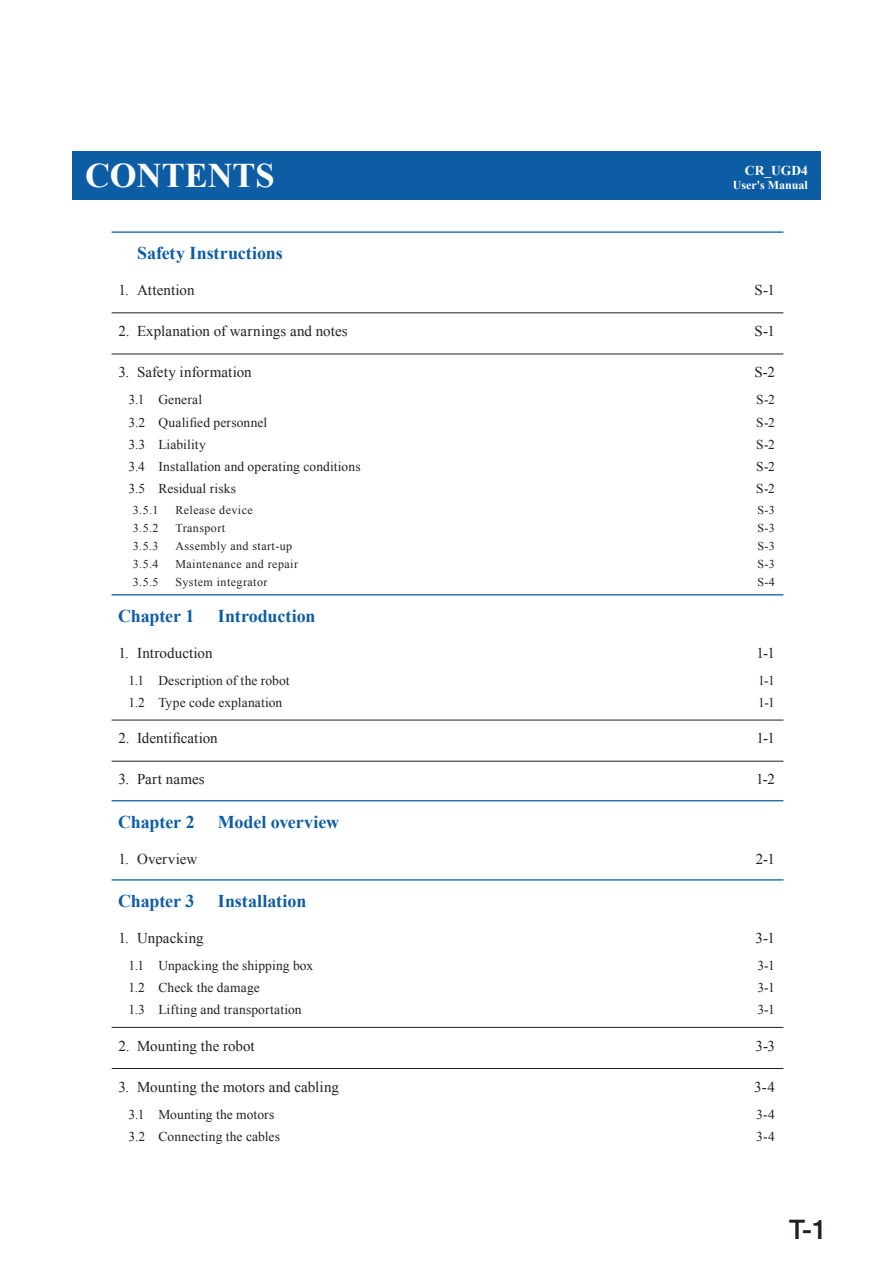
<style>
.page{position:relative;width:893px;height:1263px;background:#fff}
.page>*{position:absolute;margin:0;border:0;box-sizing:border-box;transform-origin:0 0}
.t1{font:700 34.5px "Times New Roman";color:#fff}
.t2{font:500 27px "Helvetica Neue";color:#231f20}
.t3{font:700 18px "Times New Roman";letter-spacing:-.005em;color:#0d5da5}
.t4{font:15px "Times New Roman";letter-spacing:.005em;color:#231f20}
.t5{font:13.5px "Times New Roman";letter-spacing:.01em;color:#231f20}
.t6{font:700 13.5px "Times New Roman";color:#fff}
.t7{font:12px "Times New Roman";letter-spacing:.035em;color:#231f20}
.t8{font:700 12px "Times New Roman";color:#fff}
</style>
<div class="page">
<div style="left:72px;top:151px;width:749px;height:49px;background:#0d5da5"></div>
<hr style="left:112px;top:231px;width:671px;height:2px;background:#0d5da5">
<hr style="left:112px;top:312px;width:671px;height:1px;background:#231f20">
<hr style="left:112px;top:354px;width:671px;height:1px;background:#231f20">
<hr style="left:112px;top:594px;width:671px;height:1px;background:#0d5da5">
<hr style="left:112px;top:720px;width:671px;height:1px;background:#231f20">
<hr style="left:112px;top:761px;width:671px;height:1px;background:#231f20">
<hr style="left:112px;top:800px;width:671px;height:1px;background:#0d5da5">
<hr style="left:112px;top:879px;width:671px;height:1px;background:#0d5da5">
<hr style="left:112px;top:1027px;width:671px;height:1px;background:#231f20">
<hr style="left:112px;top:1068px;width:671px;height:1px;background:#231f20">
<h1 class="t1" style="left:85px;top:151px;width:191px">CONTENTS</h1>
<p class="t6" style="left:745px;top:161px;width:64px">CR_UGD4</p>
<p class="t8" style="left:733px;top:176px;width:76px">User's Manual</p>
<h3 class="t3" style="left:137px;top:241px;width:147px">Safety Instructions</h3>
<p class="t4" style="left:118px;top:280px;width:78px">1. Attention</p>
<p class="t4" style="left:754px;top:280px;width:22px">S-1</p>
<p class="t4" style="left:118px;top:321px;width:231px">2. Explanation of warnings and notes</p>
<p class="t4" style="left:754px;top:321px;width:22px">S-1</p>
<p class="t4" style="left:118px;top:362px;width:135px">3. Safety information</p>
<p class="t4" style="left:754px;top:362px;width:22px">S-2</p>
<p class="t5" style="left:129px;top:391px;width:75px">3.1 General</p>
<p class="t5" style="left:756px;top:391px;width:20px">S-2</p>
<p class="t5" style="left:129px;top:413px;width:140px">3.2 Qualified personnel</p>
<p class="t5" style="left:756px;top:413px;width:20px">S-2</p>
<p class="t5" style="left:129px;top:435px;width:79px">3.3 Liability</p>
<p class="t5" style="left:756px;top:435px;width:20px">S-2</p>
<p class="t5" style="left:129px;top:458px;width:234px">3.4 Installation and operating conditions</p>
<p class="t5" style="left:756px;top:458px;width:20px">S-2</p>
<p class="t5" style="left:129px;top:480px;width:109px">3.5 Residual risks</p>
<p class="t5" style="left:756px;top:480px;width:20px">S-2</p>
<p class="t7" style="left:133px;top:502px;width:27px">3.5.1</p>
<p class="t7" style="left:175px;top:502px;width:79px">Release device</p>
<p class="t7" style="left:757px;top:502px;width:19px">S-3</p>
<p class="t7" style="left:133px;top:520px;width:27px">3.5.2</p>
<p class="t7" style="left:175px;top:520px;width:51px">Transport</p>
<p class="t7" style="left:757px;top:520px;width:19px">S-3</p>
<p class="t7" style="left:133px;top:538px;width:27px">3.5.3</p>
<p class="t7" style="left:175px;top:538px;width:118px">Assembly and start-up</p>
<p class="t7" style="left:757px;top:538px;width:19px">S-3</p>
<p class="t7" style="left:133px;top:556px;width:27px">3.5.4</p>
<p class="t7" style="left:175px;top:556px;width:124px">Maintenance and repair</p>
<p class="t7" style="left:757px;top:556px;width:19px">S-3</p>
<p class="t7" style="left:133px;top:574px;width:27px">3.5.5</p>
<p class="t7" style="left:175px;top:574px;width:94px">System integrator</p>
<p class="t7" style="left:757px;top:574px;width:19px">S-4</p>
<h3 class="t3" style="left:118px;top:604px;width:78px">Chapter 1</h3>
<h3 class="t3" style="left:218px;top:604px;width:99px">Introduction</h3>
<p class="t4" style="left:118px;top:643px;width:96px">1. Introduction</p>
<p class="t4" style="left:756px;top:643px;width:20px">1-1</p>
<p class="t5" style="left:129px;top:671px;width:162px">1.1 Description of the robot</p>
<p class="t5" style="left:758px;top:671px;width:18px">1-1</p>
<p class="t5" style="left:129px;top:693px;width:155px">1.2 Type code explanation</p>
<p class="t5" style="left:758px;top:693px;width:18px">1-1</p>
<p class="t4" style="left:118px;top:728px;width:101px">2. Identification</p>
<p class="t4" style="left:756px;top:728px;width:20px">1-1</p>
<p class="t4" style="left:118px;top:769px;width:88px">3. Part names</p>
<p class="t4" style="left:756px;top:769px;width:20px">1-2</p>
<h3 class="t3" style="left:118px;top:810px;width:78px">Chapter 2</h3>
<h3 class="t3" style="left:218px;top:810px;width:123px">Model overview</h3>
<p class="t4" style="left:118px;top:848px;width:80px">1. Overview</p>
<p class="t4" style="left:756px;top:848px;width:21px">2-1</p>
<h3 class="t3" style="left:118px;top:889px;width:78px">Chapter 3</h3>
<h3 class="t3" style="left:218px;top:889px;width:90px">Installation</h3>
<p class="t4" style="left:118px;top:928px;width:87px">1. Unpacking</p>
<p class="t4" style="left:755px;top:928px;width:21px">3-1</p>
<p class="t5" style="left:129px;top:956px;width:186px">1.1 Unpacking the shipping box</p>
<p class="t5" style="left:757px;top:956px;width:19px">3-1</p>
<p class="t5" style="left:129px;top:978px;width:133px">1.2 Check the damage</p>
<p class="t5" style="left:757px;top:978px;width:19px">3-1</p>
<p class="t5" style="left:129px;top:1001px;width:175px">1.3 Lifting and transportation</p>
<p class="t5" style="left:757px;top:1001px;width:19px">3-1</p>
<p class="t4" style="left:118px;top:1035px;width:138px">2. Mounting the robot</p>
<p class="t4" style="left:755px;top:1035px;width:21px">3-3</p>
<p class="t4" style="left:118px;top:1077px;width:222px">3. Mounting the motors and cabling</p>
<p class="t4" style="left:754px;top:1077px;width:22px">3-4</p>
<p class="t5" style="left:129px;top:1105px;width:147px">3.1 Mounting the motors</p>
<p class="t5" style="left:756px;top:1105px;width:20px">3-4</p>
<p class="t5" style="left:129px;top:1127px;width:153px">3.2 Connecting the cables</p>
<p class="t5" style="left:756px;top:1127px;width:20px">3-4</p>
<h2 class="t2" style="left:789px;top:1213px;width:40px">T-1</h2>
</div>
